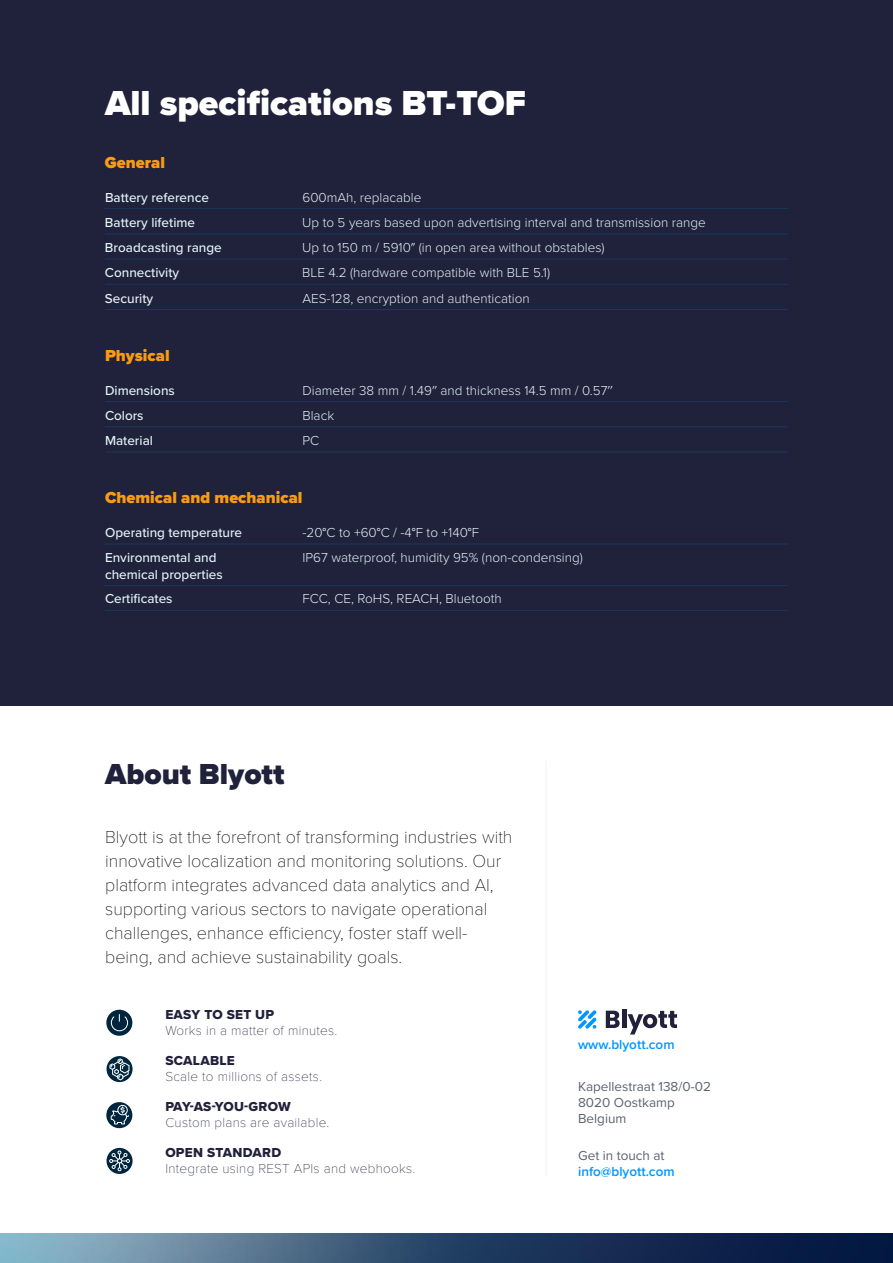
<style>
.page{position:relative;width:893px;height:1263px;background:#fff}
.page>*{position:absolute;margin:0;border:0;box-sizing:border-box;transform-origin:0 0}
.t1{font:900 36px "Proxima Nova";color:#fff}
.t2{font:900 30px "Proxima Nova";color:#20213a}
.t3{font:100 18px/24px "Proxima Nova T";color:#000}
.t4{font:900 16.5px "Proxima Nova";color:#fa9b14}
.t5{font:300 13.5px "Proxima Nova";color:#e2f3f8}
.t6{font:500 13.5px/24.9px "Proxima Nova";color:#e2f3f8}
.t7{font:100 13.5px "Proxima Nova T";letter-spacing:.02em;color:#20213a}
.t8{font:13.5px/16.2px "Proxima Nova";color:#5c6270}
.t9{font:13.5px "Proxima Nova Extrabld";letter-spacing:.02em;color:#20213a}
.t10{font:600 13.5px "Proxima Nova";color:#0096ff}
.s1{font-weight:400}
</style>
<div class="page">
<div style="left:0;top:0;width:893px;height:705px;background:#20213a"></div>
<hr style="left:105px;top:208px;width:683px;height:1px;background:#0096ff">
<hr style="left:105px;top:234px;width:683px;height:1px;background:#0096ff">
<hr style="left:105px;top:259px;width:683px;height:1px;background:#0096ff">
<hr style="left:105px;top:284px;width:683px;height:1px;background:#0096ff">
<hr style="left:105px;top:309px;width:683px;height:1px;background:#0096ff">
<hr style="left:105px;top:401px;width:683px;height:1px;background:#0096ff">
<hr style="left:105px;top:427px;width:683px;height:1px;background:#0096ff">
<hr style="left:105px;top:452px;width:683px;height:1px;background:#0096ff">
<hr style="left:105px;top:544px;width:683px;height:1px;background:#0096ff">
<hr style="left:105px;top:585px;width:683px;height:1px;background:#0096ff">
<hr style="left:105px;top:610px;width:683px;height:1px;background:#0096ff">
<img style="left:0;top:1234px;width:893px;height:29px">
<svg style="left:578px;top:1010px;width:19px;height:19px"></svg>
<svg style="left:606px;top:1011px;width:14px;height:17px"></svg>
<hr style="left:622px;top:1010px;width:4px;height:18px;background:#21213a">
<svg style="left:628px;top:1011px;width:49px;height:23px"></svg>
<hr style="left:545px;top:760px;width:2px;height:416px;background:#f5f6f8">
<svg style="left:106px;top:1102px;width:26px;height:26px"></svg>
<div style="left:117px;top:1105px;width:11px;height:10px;border:1px solid #fff;border-radius:50%"></div>
<svg style="left:110px;top:1107px;width:20px;height:22px"></svg>
<svg style="left:107px;top:1056px;width:26px;height:26px"></svg>
<svg style="left:109px;top:1058px;width:21px;height:23px"></svg>
<svg style="left:107px;top:1148px;width:26px;height:26px"></svg>
<svg style="left:109px;top:1150px;width:21px;height:21px"></svg>
<div style="left:106px;top:1010px;width:26px;height:26px;background:#00263e;border-radius:50%"></div>
<svg style="left:111px;top:1014px;width:17px;height:17px"></svg>
<h1 class="t1" style="left:105px;top:77px;width:422px">All specifications BT-TOF</h1>
<p class="t4" style="left:105px;top:150px;width:62px">General</p>
<p class="t6" style="left:105px;top:184px;width:105px">Battery reference</p>
<p class="t5" style="left:302px;top:187px;width:120px">600mAh, replacable</p>
<p class="t6" style="left:105px;top:210px;width:92px">Battery lifetime</p>
<p class="t5" style="left:302px;top:212px;width:405px">Up to 5 years based upon advertising interval and transmission range</p>
<p class="t6" style="left:105px;top:235px;width:118px">Broadcasting range</p>
<p class="t5" style="left:302px;top:238px;width:304px">Up to 150 m / 5910″ (in open area without obstables)</p>
<p class="t6" style="left:105px;top:260px;width:76px">Connectivity</p>
<p class="t5" style="left:302px;top:263px;width:249px">BLE 4.2 (hardware compatible with BLE 5.1)</p>
<p class="t6" style="left:105px;top:285px;width:50px">Security</p>
<p class="t5" style="left:302px;top:288px;width:229px">AES-128, encryption and authentication</p>
<p class="t4" style="left:105px;top:343px;width:66px">Physical</p>
<p class="t6" style="left:105px;top:377px;width:71px">Dimensions</p>
<p class="t5" style="left:302px;top:380px;width:312px">Diameter 38 mm / 1.49′′ and thickness 14.5 mm / 0.57′′</p>
<p class="t6" style="left:105px;top:402px;width:40px">Colors</p>
<p class="t5" style="left:302px;top:405px;width:33px">Black</p>
<p class="t6" style="left:105px;top:428px;width:50px">Material</p>
<p class="t5" style="left:302px;top:431px;width:18px">PC</p>
<p class="t4" style="left:105px;top:486px;width:199px">Chemical and mechanical</p>
<p class="t6" style="left:105px;top:520px;width:139px">Operating temperature</p>
<p class="t5" style="left:302px;top:522px;width:178px">-20<span class="s1">°</span>C to +60<span class="s1">°</span>C / -4<span class="s1">°</span>F to +140<span class="s1">°</span>F</p>
<p class="t6" style="left:105px;top:545px;width:113px">Environmental and</p>
<p class="t5" style="left:302px;top:547px;width:282px">IP67 waterproof, humidity 95% (non-condensing)</p>
<p class="t6" style="left:105px;top:561px;width:119px">chemical properties<br>Certificates</p>
<p class="t5" style="left:302px;top:589px;width:201px">FCC, CE, RoHS, REACH, Bluetooth</p>
<h2 class="t2" style="left:105px;top:752px;width:181px">About Blyott</h2>
<p class="t3" style="left:105px;top:823px;width:409px">Blyott is at the forefront of transforming industries with innovative localization and monitoring solutions. Our platform integrates advanced data analytics and AI, supporting various sectors to navigate operational challenges, enhance efficiency, foster staff well&shy;being, and achieve sustainability goals.</p>
<p class="t9" style="left:165px;top:1004px;width:110px">EASY TO SET UP</p>
<p class="t7" style="left:165px;top:1020px;width:174px">Works in a matter of minutes.</p>
<p class="t9" style="left:165px;top:1050px;width:71px">SCALABLE</p>
<p class="t7" style="left:165px;top:1066px;width:158px">Scale to millions of assets.</p>
<p class="t9" style="left:165px;top:1096px;width:127px">PAY-AS-YOU-GROW</p>
<p class="t7" style="left:165px;top:1113px;width:166px">Custom plans are available.</p>
<p class="t9" style="left:165px;top:1142px;width:117px">OPEN STANDARD</p>
<p class="t7" style="left:165px;top:1159px;width:251px">Integrate using REST APIs and webhooks.</p>
<p class="t10" style="left:578px;top:1035px;width:98px">www.blyott.com</p>
<p class="t8" style="left:578px;top:1078px;width:134px">Kapellestraat 138/0-02<br>8020 Oostkamp<br>Belgium</p>
<p class="t8" style="left:578px;top:1146px;width:88px">Get in touch at</p>
<p class="t10" style="left:578px;top:1161px;width:98px">info@blyott.com</p>
</div>
